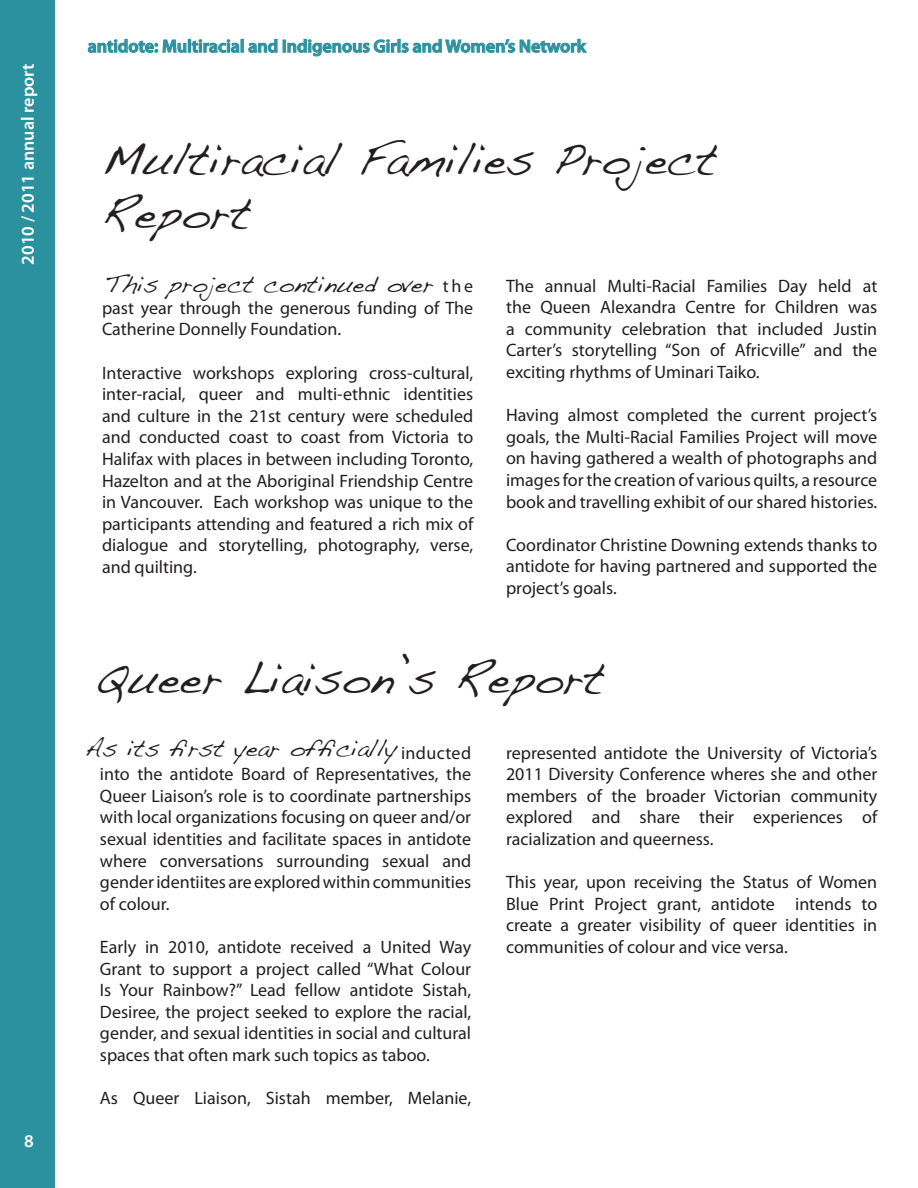
<style>
.page{position:relative;width:918px;height:1188px;background:#fff}
.page>*{position:absolute;margin:0;border:0;box-sizing:border-box;transform-origin:0 0}
.t1{font:45px/54px "Handwriting Dakota";color:#231f20}
.t2{font:24px "Handwriting Dakota";color:#231f20}
.t3{font:18px/21.6px "Myriad Pro";color:#231f20;text-align:justify}
.t4{font:600 18px "Myriad Pro";color:#077e8e}
.t5{font:600 18px "Myriad Pro";color:#fff}
</style>
<div class="page">
<div style="left:0;top:0;width:55px;height:1188px;background:#2c919f"></div>
<svg style="left:87px;top:38px;width:153px;height:15px"></svg>
<svg style="left:248px;top:38px;width:339px;height:19px"></svg>
<p class="t5" style="left:16px;top:265px;width:203px;rotate:-90deg">2010 / 2011 annual report</p>
<p class="t5" style="left:24px;top:1130px;width:11px">8</p>
<p class="t4" style="left:88px;top:35px;width:500px">antidote: Multiracial and Indigenous Girls and Women’s Network</p>
<h1 class="t1" style="left:102px;top:132px;width:617px">Multiracial Families Project<br>Report</h1>
<p class="t3" style="left:102px;top:275px;width:373px;text-indent:341px">the past year through the generous funding of The Catherine Donnelly Foundation.</p>
<p class="t3" style="left:102px;top:361px;width:373px">Interactive workshops exploring cross-cultural, inter-racial, queer and multi-ethnic identities and culture in the 21st century were scheduled and conducted coast to coast from Victoria to Halifax with places in between including Toronto, Hazelton and at the Aboriginal Friendship Centre in Vancouver. Each workshop was unique to the participants attending and featured a rich mix of dialogue and storytelling, photography, verse, and quilting.</p>
<h2 class="t2" style="left:105px;top:270px;width:330px">This project continued over</h2>
<p class="t3" style="left:506px;top:274px;width:373px">The annual Multi-Racial Families Day held at the Queen Alexandra Centre for Children was a community celebration that included Justin Carter’s storytelling “Son of Africville” and the exciting rhythms of Uminari Taiko.</p>
<p class="t3" style="left:506px;top:404px;width:373px">Having almost completed the current project’s goals, the Multi-Racial Families Project will move on having gathered a wealth of photographs and images for the creation of various quilts, a resource book and travelling exhibit of our shared histories.</p>
<p class="t3" style="left:506px;top:534px;width:373px">Coordinator Christine Downing extends thanks to antidote for having partnered and supported the project’s goals.</p>
<h1 class="t1" style="left:95px;top:650px;width:511px">Queer Liaison’s Report</h1>
<p class="t3" style="left:100px;top:742px;width:373px;text-indent:301px">inducted into the antidote Board of Representatives, the Queer Liaison’s role is to coordinate partnerships with local organizations focusing on queer and/or sexual identities and facilitate spaces in antidote where conversations surrounding sexual and gender identiites are explored within communities of colour.</p>
<p class="t3" style="left:100px;top:936px;width:373px">Early in 2010, antidote received a United Way Grant to support a project called “What Colour Is Your Rainbow?” Lead fellow antidote Sistah, Desiree, the project seeked to explore the racial, gender, and sexual identities in social and cultural spaces that often mark such topics as taboo.</p>
<p class="t3" style="left:100px;top:1087px;width:373px">As Queer Liaison, Sistah member, Melanie,</p>
<h2 class="t2" style="left:85px;top:733px;width:313px">As its first year officially</h2>
<p class="t3" style="left:506px;top:742px;width:373px">represented antidote the University of Victoria’s 2011 Diversity Conference wheres she and other members of the broader Victorian community explored and share their experiences of racialization and queerness.</p>
<p class="t3" style="left:506px;top:871px;width:373px">This year, upon receiving the Status of Women Blue Print Project grant, antidote intends to create a greater visibility of queer identities in communities of colour and vice versa.</p>
</div>
